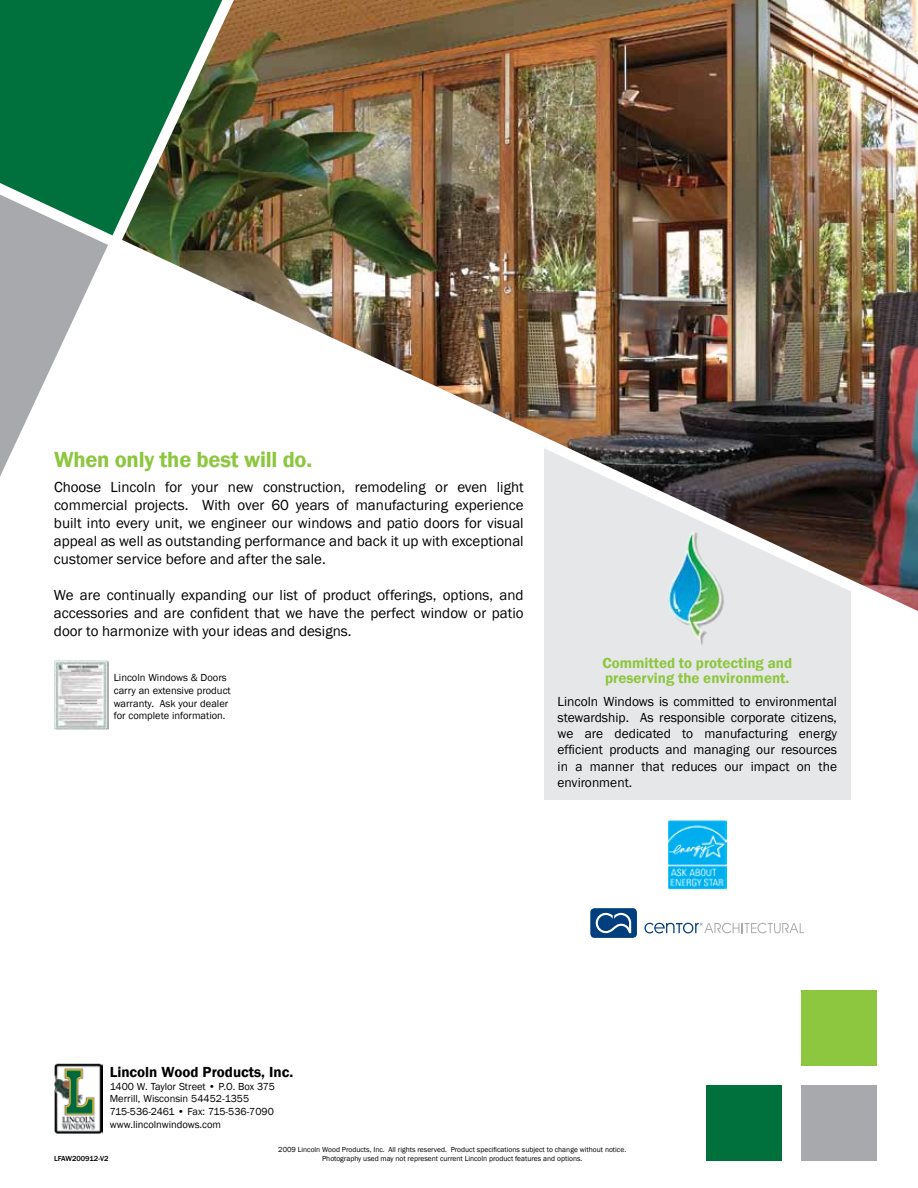
<style>
.page{position:relative;width:918px;height:1188px;background:#fff}
.page>*{position:absolute;margin:0;border:0;box-sizing:border-box;transform-origin:0 0}
.t1{font:600 22.5px "Franklin Gothic";letter-spacing:-.01em;color:#8dc63f}
.t2{font:15px/18px "Franklin Gothic";color:#000;text-align:justify}
.t3{font:600 15px/15px "Franklin Gothic";color:#8dc63f}
.t4{font:600 15px "Franklin Gothic";color:#000}
.t5{font:13.5px/16.2px "Franklin Gothic";color:#000;text-align:justify}
.t6{font:10.5px/12.6px "Franklin Gothic";color:#000}
.t7{font:7.5px "Franklin Gothic";color:#000}
.t8{font:500 7.5px "Franklin Gothic";color:#000}
</style>
<div class="page">
<div style="left:544px;top:407px;width:306px;height:393px;background:#e6e7e8"></div>
<img style="left:668px;top:820px;width:59px;height:69px">
<img style="left:252px;top:0;width:666px;height:173px">
<img style="left:252px;top:173px;width:666px;height:466px">
<svg style="left:0;top:0;width:252px;height:476px"></svg>
<div style="left:801px;top:1086px;width:76px;height:75px;background:#a7a9ac"></div>
<div style="left:706px;top:1086px;width:75px;height:75px;background:#00703c"></div>
<div style="left:801px;top:990px;width:76px;height:76px;background:#8dc63f"></div>
<img style="left:54px;top:1063px;width:49px;height:71px">
<img style="left:54px;top:660px;width:54px;height:70px">
<div style="left:590px;top:908px;width:47px;height:30px;background:#003e7e;border-radius:4px"></div>
<svg style="left:596px;top:913px;width:35px;height:20px"></svg>
<svg style="left:644px;top:923px;width:160px;height:10px"></svg>
<h1 class="t1" style="left:54px;top:446px;width:260px">When only the best will do.</h1>
<p class="t2" style="left:54px;top:478px;width:471px">Choose Lincoln for your new construction, remodeling or even light commercial projects. With over 60 years of manufacturing experience built into every unit, we engineer our windows and patio doors for visual appeal as well as outstanding performance and back it up with exceptional customer service before and after the sale.</p>
<p class="t2" style="left:54px;top:586px;width:471px">We are continually expanding our list of product offerings, options, and accessories and are confident that we have the perfect window or patio door to harmonize with your ideas and designs.</p>
<p class="t6" style="left:114px;top:672px;width:119px">Lincoln Windows &amp; Doors carry an extensive product warranty. Ask your dealer for complete information.</p>
<p class="t3" style="left:602px;top:656px;width:191px">Committed to protecting and preserving the environment.</p>
<p class="t5" style="left:558px;top:693px;width:281px">Lincoln Windows is committed to environmental stewardship. As responsible corporate citizens, we are dedicated to manufacturing energy efficient products and managing our resources in a manner that reduces our impact on the environment.</p>
<p class="t4" style="left:110px;top:1063px;width:185px">Lincoln Wood Products, Inc.</p>
<p class="t6" style="left:110px;top:1080px;width:167px">1400 W. Taylor Street • P.O. Box 375<br>Merrill, Wisconsin 54452-1355<br>715-536-2461 • Fax: 715-536-7090 www.lincolnwindows.com</p>
<p class="t7" style="left:278px;top:1145px;width:349px">2009 Lincoln Wood Products, I nc. All rights reserved. Product specifications subject to change without notice.</p>
<p class="t8" style="left:54px;top:1154px;width:56px">LFAW200912-V2</p>
<p class="t7" style="left:322px;top:1154px;width:262px">Photography used may not represent current Lincoln product features and options.</p>
</div>
